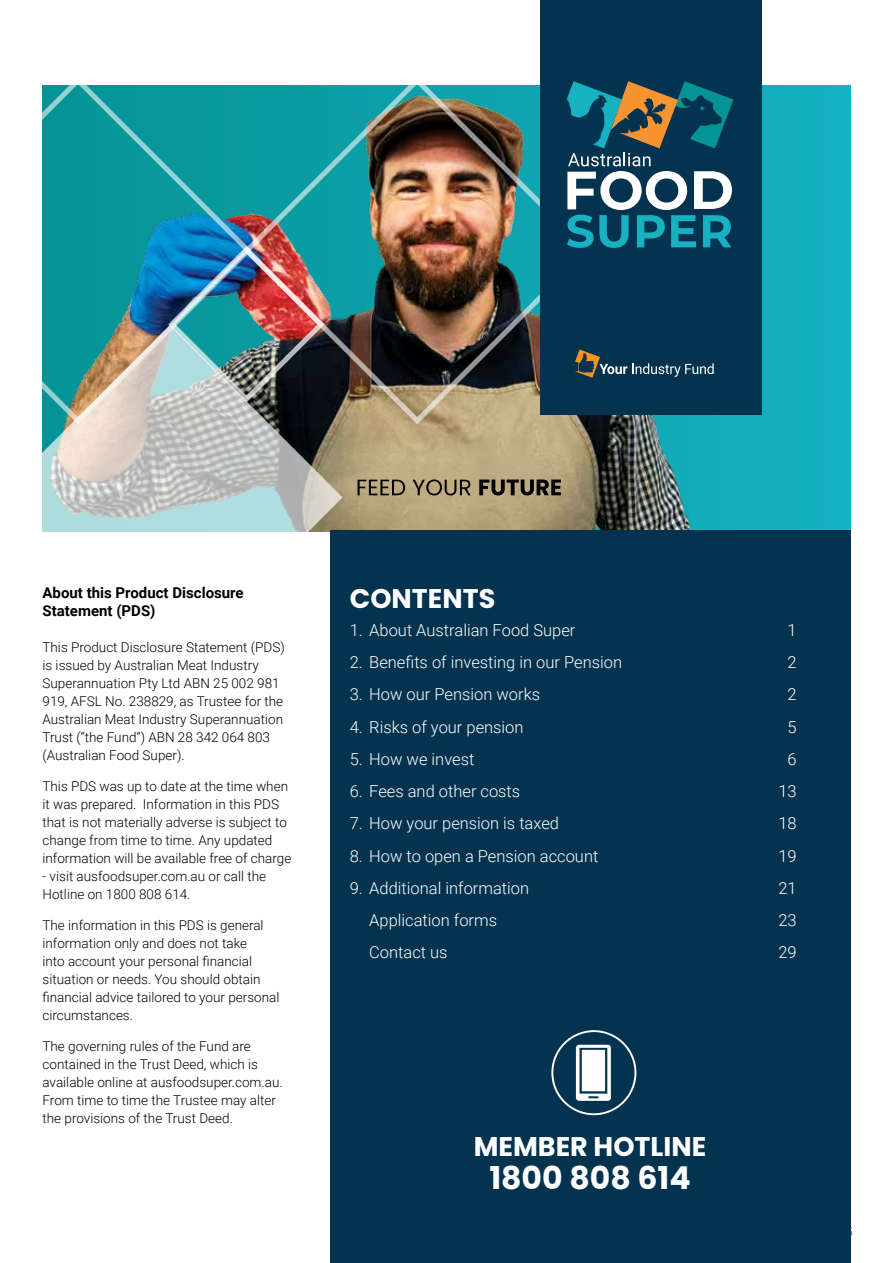
<style>
.page{position:relative;width:893px;height:1263px;background:#fff}
.page>*{position:absolute;margin:0;border:0;box-sizing:border-box;transform-origin:0 0}
.t1{font:700 31.5px "Poppins";color:#fff}
.t2{font:700 27px "Poppins";color:#fff}
.t3{font:300 16.5px "Roboto";color:#fff}
.t4{font:700 15px/18px "Roboto";color:#000}
.t5{font:300 13.5px/18px "Roboto";color:#000}
</style>
<div class="page">
<img style="left:345px;top:85px;width:505px;height:446px">
<svg style="left:42px;top:85px;width:199px;height:238px;background:#0d95a0"></svg>
<img style="left:241px;top:85px;width:352px;height:341px">
<img style="left:166px;top:244px;width:161px;height:79px">
<img style="left:42px;top:323px;width:303px;height:209px">
<div style="left:330px;top:531px;width:520px;height:732px;background:#03334e"></div>
<div style="left:540px;top:0;width:221px;height:414px;background:#03334e"></div>
<svg style="left:566px;top:81px;width:167px;height:167px"></svg>
<svg style="left:575px;top:349px;width:139px;height:29px"></svg>
<svg style="left:576px;top:1045px;width:35px;height:56px;background:#d2dbdf"></svg>
<div style="left:551px;top:1030px;width:85px;height:85px;border:2px solid #fff;border-radius:50%"></div>
<svg style="left:358px;top:479px;width:203px;height:16px;background:#766a50"></svg>
<p class="t4" style="left:43px;top:583px;width:203px">About this Product Disclosure<br>Statement (PDS)</p>
<h2 class="t2" style="left:350px;top:583px;width:147px">CONTENTS</h2>
<p class="t3" style="left:350px;top:618px;width:227px">1. About Australian Food Super</p>
<p class="t3" style="left:788px;top:618px;width:11px">1</p>
<p class="t3" style="left:350px;top:651px;width:274px">2. Benefits of investing in our Pension</p>
<p class="t3" style="left:788px;top:651px;width:11px">2</p>
<p class="t3" style="left:350px;top:683px;width:192px">3. How our Pension works</p>
<p class="t3" style="left:788px;top:683px;width:11px">2</p>
<p class="t3" style="left:350px;top:715px;width:175px">4. Risks of your pension</p>
<p class="t3" style="left:788px;top:715px;width:11px">5</p>
<p class="t3" style="left:350px;top:747px;width:126px">5. How we invest</p>
<p class="t3" style="left:788px;top:747px;width:11px">6</p>
<p class="t3" style="left:350px;top:780px;width:172px">6. Fees and other costs</p>
<p class="t3" style="left:778px;top:780px;width:20px">13</p>
<p class="t3" style="left:350px;top:812px;width:211px">7. How your pension is taxed</p>
<p class="t3" style="left:778px;top:812px;width:20px">18</p>
<p class="t3" style="left:350px;top:844px;width:250px">8. How to open a Pension account</p>
<p class="t3" style="left:778px;top:844px;width:20px">19</p>
<p class="t3" style="left:350px;top:876px;width:181px">9. Additional information</p>
<p class="t3" style="left:778px;top:876px;width:20px">21</p>
<p class="t3" style="left:369px;top:909px;width:129px">Application forms</p>
<p class="t3" style="left:778px;top:909px;width:20px">23</p>
<p class="t3" style="left:369px;top:941px;width:80px">Contact us</p>
<p class="t3" style="left:778px;top:941px;width:20px">29</p>
<p class="t5" style="left:43px;top:638px;width:244px">This Product Disclosure Statement (PDS) is issued by Australian Meat Industry Superannuation Pty Ltd ABN 25 002 981<br>919, AFSL No. 238829, as Trustee for the Australian Meat Industry Superannuation Trust (“the Fund”) ABN 28 342 064 803 (Australian Food Super).</p>
<p class="t5" style="left:43px;top:777px;width:250px">This PDS was up to date at the time when it was prepared. Information in this PDS that is not materially adverse is subject to change from time to time. Any updated information will be available free of charge</p>
<p class="t5" style="left:43px;top:867px;width:225px">- visit ausfoodsuper.com.au or call the<br>Hotline on 1800 808 614.</p>
<p class="t5" style="left:43px;top:915px;width:238px">The information in this PDS is general information only and does not take<br>into account your personal financial situation or needs. You should obtain financial advice tailored to your personal circumstances.</p>
<p class="t5" style="left:43px;top:1036px;width:242px">The governing rules of the Fund are contained in the Trust Deed, which is available online at ausfoodsuper.com.au.<br>From time to time the Trustee may alter the provisions of the Trust Deed.</p>
<h2 class="t2" style="left:474px;top:1131px;width:234px">MEMBER HOTLINE</h2>
<h1 class="t1" style="left:489px;top:1159px;width:203px">1800 808 614</h1>
</div>
